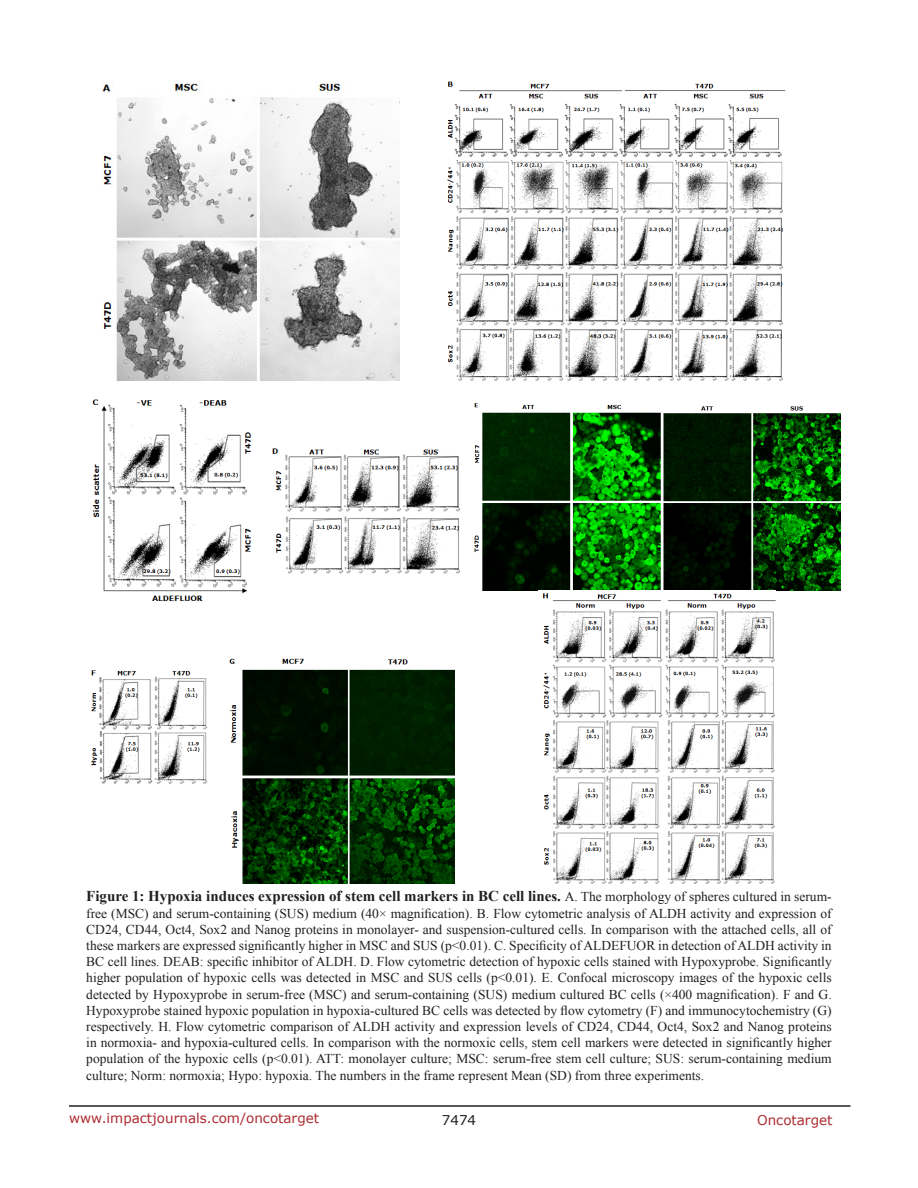
<style>
.page{position:relative;width:918px;height:1188px;background:#fff}
.page>*{position:absolute;margin:0;border:0;box-sizing:border-box;transform-origin:0 0}
.FigureText{font:700 15px "Times New Roman";color:#221f22}
.FigureText-2{font:13.5px/16.2px "Times New Roman";color:#221f22;text-align:justify}
.t1{font:13.5px "Verdana";color:#ac2b31}
.t2{font:13.5px "Verdana";color:#221f22}
.s1{font-weight:400;font-size:13.5px}
</style>
<div class="page">
<hr style="left:69px;top:1105px;width:781px;height:2px;background:#231f20">
<img style="left:102px;top:82px;width:298px;height:299px">
<img style="left:447px;top:81px;width:339px;height:300px">
<img style="left:92px;top:399px;width:369px;height:202px">
<img style="left:474px;top:403px;width:367px;height:188px">
<img style="left:91px;top:658px;width:363px;height:226px">
<img style="left:539px;top:590px;width:236px;height:294px">
<p class="FigureText" style="left:86px;top:886px;width:747px">Figure 1: Hypoxia induces expression of stem cell markers in BC cell lines. <span class="s1">A. The morphology of spheres cultured in serum-</span></p>
<p class="FigureText-2" style="left:86px;top:905px;width:747px">free (MSC) and serum-containing (SUS) medium (40× magnification). B. Flow cytometric analysis of ALDH activity and expression of CD24, CD44, Oct4, Sox2 and Nanog proteins in monolayer- and suspension-cultured cells. In comparison with the attached cells, all of these markers are expressed significantly higher in MSC and SUS (p&lt;0.01). C. Specificity of ALDEFUOR in detection of ALDH activity in BC cell lines. DEAB: specific inhibitor of ALDH. D. Flow cytometric detection of hypoxic cells stained with Hypoxyprobe. Significantly higher population of hypoxic cells was detected in MSC and SUS cells (p&lt;0.01). E. Confocal microscopy images of the hypoxic cells detected by Hypoxyprobe in serum-free (MSC) and serum-containing (SUS) medium cultured BC cells (×400 magnification). F and G.<br>Hypoxyprobe stained hypoxic population in hypoxia-cultured BC cells was detected by flow cytometry (F) and immunocytochemistry (G) respectively. H. Flow cytometric comparison of ALDH activity and expression levels of CD24, CD44, Oct4, Sox2 and Nanog proteins in normoxia- and hypoxia-cultured cells. In comparison with the normoxic cells, stem cell markers were detected in significantly higher population of the hypoxic cells (p&lt;0.01). ATT: monolayer culture; MSC: serum-free stem cell culture; SUS: serum-containing medium culture; Norm: normoxia; Hypo: hypoxia. The numbers in the frame represent Mean (SD) from three experiments.</p>
<p class="t1" style="left:69px;top:1109px;width:252px">www.impactjournals.com/oncotarget</p>
<p class="t2" style="left:442px;top:1111px;width:36px">7474</p>
<p class="t1" style="left:757px;top:1111px;width:77px">Oncotarget</p>
</div>
